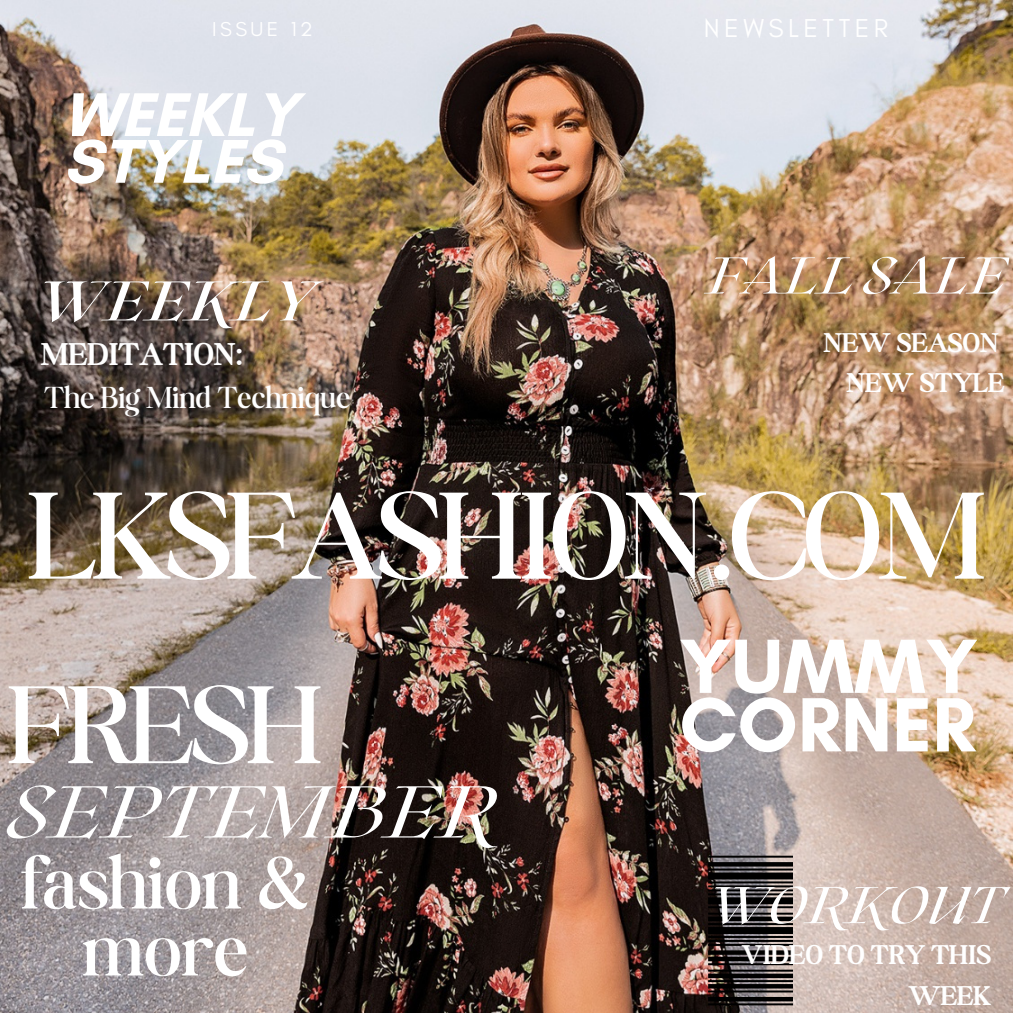
<style>
.page{position:relative;width:1013px;height:1013px;background:#fff}
.page>*{position:absolute;margin:0;border:0;box-sizing:border-box;transform-origin:0 0}
.t1{font:300 132.75px "Boston Angel";letter-spacing:-.03em;color:#fff}
.t2{font:300 118.5px "Boston Angel";letter-spacing:-.02em;color:#fff}
.t3{font:300 79.2px/66.9px "Boston Angel";color:#fff;text-align:center}
.t4{font:700 78.22px/58.5px "Glacial Indifference";color:#fff}
.t5{font:italic 73.2px "Roxborough CF";color:#fff}
.t6{font:700 62.85px/46.7px "Glacial Indifference";color:#fff}
.t7{font:italic 700 55.65px "Roxborough CF";color:#fff}
.t8{font:italic 51.53px "Roxborough CF";color:#fff}
.t9{font:700 33.67px "Boston Angel";color:#fff}
.t10{font:300 32.62px "Boston Angel";color:#fff}
.t11{font:700 29.03px/40.2px "Boston Angel";color:#fff;text-align:right}
.t12{font:26.4px "Glacial Indifference";letter-spacing:.17em;color:#fff}
.t13{font:20.48px "Glacial Indifference";letter-spacing:.17em;color:#fff}
</style>
<div class="page">
<img style="left:0;top:0;width:1012px;height:1012px">
<svg style="left:708px;top:855px;width:85px;height:150px;background:#423d3d"></svg>
<p class="t13" style="left:212px;top:16px;width:102px">ISSUE 12</p>
<p class="t12" style="left:704px;top:12px;width:186px">NEWSLETTER</p>
<p class="t6" style="left:63px;top:91px;width:235px">WEEKLY<br>STYLES</p>
<p class="t7" style="left:39px;top:265px;width:277px">WEEKLY</p>
<p class="t9" style="left:41px;top:334px;width:204px">MEDITATION:</p>
<p class="t10" style="left:44px;top:378px;width:308px">The Big Mind Technique</p>
<p class="t8" style="left:706px;top:242px;width:300px">FALL SALE</p>
<p class="t11" style="left:823px;top:323px;width:177px">NEW SEASON</p>
<p class="t11" style="left:846px;top:363px;width:160px">NEW STYLE</p>
<p class="t1" style="left:28px;top:456px;width:958px">LKSFASHION.COM</p>
<p class="t2" style="left:8px;top:654px;width:315px">FRESH</p>
<p class="t5" style="left:8px;top:764px;width:488px">SEPTEMBER</p>
<p class="t3" style="left:21px;top:849px;width:290px">fashion &amp; more</p>
<p class="t4" style="left:679px;top:636px;width:300px">YUMMY<br>CORNER</p>
<p class="t8" style="left:710px;top:871px;width:294px">WORKOUT</p>
<p class="t11" style="left:742px;top:935px;width:251px">VIDEO TO TRY THIS<br>WEEK</p>
</div>
